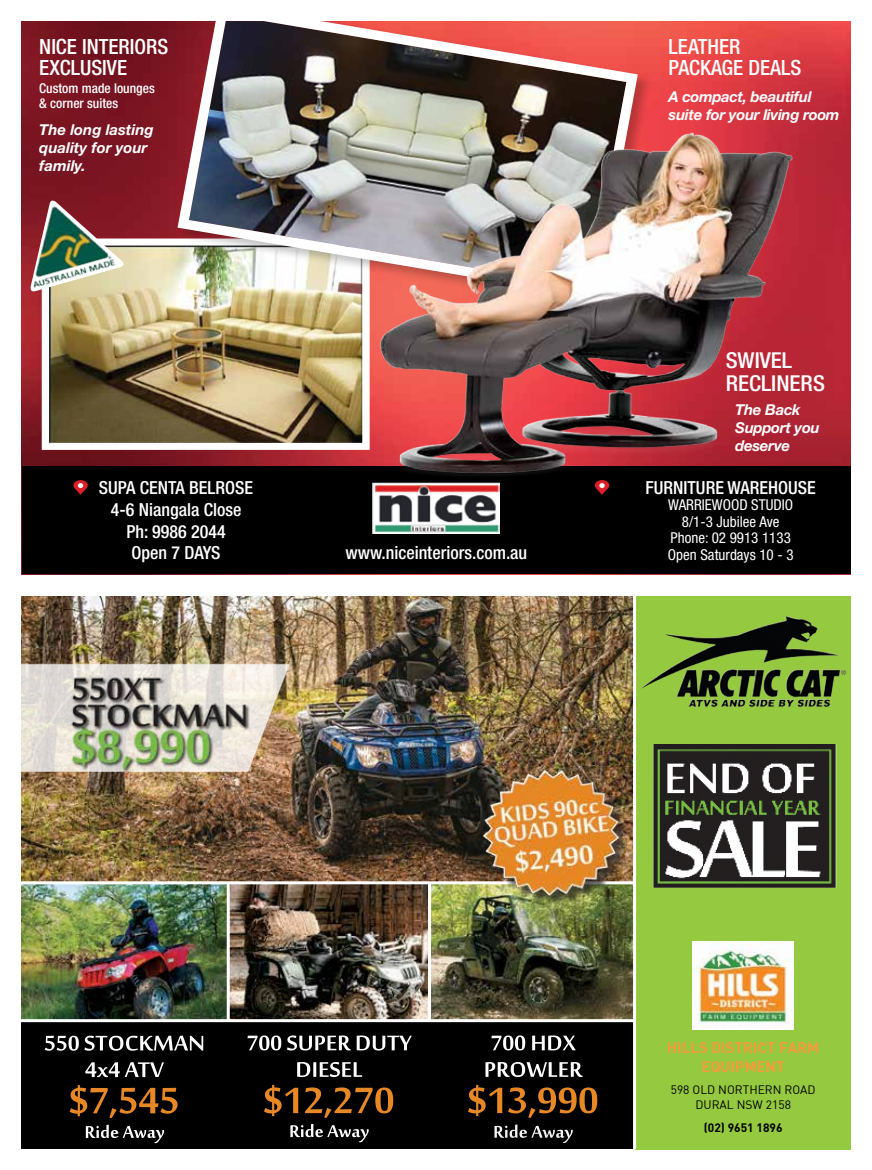
<style>
.page{position:relative;width:872px;height:1170px;background:#fff}
.page>*{position:absolute;margin:0;border:0;box-sizing:border-box;transform-origin:0 0}
.t1{font:500 condensed 21.9px/22.5px "Helvetica Neue";color:#fff;scale:1.05 1}
.t2{font:500 condensed 21px/21px "Helvetica Neue LT Std";color:#fff}
.t3{font:500 condensed 18px/21.6px "Helvetica Neue LT Std";color:#fff;text-align:center}
.t4{font:italic 700 15px/18px "Helvetica Neue LT Std";letter-spacing:-.02em;color:#fff}
.t5{font:condensed 15px/16.5px "Helvetica Neue LT Std";color:#fff;text-align:center}
.t6{font:italic 700 15px/18px "Helvetica Neue LT Std";color:#fff}
.t7{font:15px/18px "DIN Bold";color:#f69c3b;text-align:center}
.t8{font:500 condensed 13.5px/15px "Helvetica Neue LT Std";color:#fff}
.t9{font:12px/14.4px "DIN Bek";color:#000;text-align:center}
.t10{font:12px "DIN Bold";color:#000}
</style>
<div class="page">
<img style="left:21px;top:21px;width:829px;height:553px">
<img style="left:38px;top:235px;width:332px;height:218px">
<div style="left:22px;top:466px;width:828px;height:107px;background:#000"></div>
<img style="left:372px;top:483px;width:128px;height:51px">
<img style="left:172px;top:21px;width:471px;height:282px">
<img style="left:370px;top:127px;width:440px;height:348px">
<svg style="left:29px;top:197px;width:98px;height:96px"></svg>
<img style="left:30px;top:204px;width:94px;height:86px">
<svg style="left:595px;top:480px;width:14px;height:15px"></svg>
<svg style="left:73px;top:480px;width:15px;height:15px"></svg>
<img style="left:21px;top:596px;width:612px;height:285px">
<img style="left:230px;top:884px;width:403px;height:135px">
<img style="left:22px;top:906px;width:205px;height:113px">
<div style="left:21px;top:1021px;width:656px;height:127px;background:#000"></div>
<div style="left:635px;top:596px;width:215px;height:552px;background:#95c93f"></div>
<img style="left:636px;top:609px;width:211px;height:114px">
<img style="left:653px;top:745px;width:184px;height:143px">
<hr style="left:633px;top:596px;width:3px;height:552px;background:#fff">
<img style="left:21px;top:633px;width:605px;height:273px">
<hr style="left:21px;top:1019px;width:614px;height:3px;background:#fff">
<hr style="left:227px;top:881px;width:3px;height:139px;background:#fff">
<hr style="left:428px;top:883px;width:3px;height:137px;background:#fff">
<img style="left:692px;top:941px;width:101px;height:88px">
<svg style="left:290px;top:1123px;width:79px;height:19px"></svg>
<svg style="left:264px;top:1084px;width:129px;height:33px"></svg>
<svg style="left:297px;top:1062px;width:65px;height:14px"></svg>
<svg style="left:247px;top:1035px;width:165px;height:15px"></svg>
<svg style="left:86px;top:1124px;width:78px;height:18px"></svg>
<svg style="left:70px;top:1085px;width:108px;height:33px"></svg>
<svg style="left:85px;top:1062px;width:79px;height:14px"></svg>
<svg style="left:45px;top:1035px;width:158px;height:15px"></svg>
<svg style="left:494px;top:1124px;width:79px;height:18px"></svg>
<svg style="left:468px;top:1084px;width:129px;height:33px"></svg>
<svg style="left:485px;top:1062px;width:97px;height:14px"></svg>
<svg style="left:491px;top:1035px;width:85px;height:15px"></svg>
<p class="t2" style="left:39px;top:36px;width:131px">NICE INTERIORS<br>EXCLUSIVE</p>
<p class="t8" style="left:39px;top:81px;width:117px">Custom made lounges &amp; corner suites</p>
<p class="t6" style="left:39px;top:121px;width:116px">The long lasting quality for your family.</p>
<p class="t3" style="left:99px;top:477px;width:156px">SUPA CENTA BELROSE<br>4-6 Niangala Close<br>Ph: 9986 2044<br>Open 7 DAYS</p>
<p class="t3" style="left:345px;top:541px;width:183px">www.niceinteriors.com.au</p>
<p class="t2" style="left:668px;top:36px;width:134px">LEATHER<br>PACKAGE DEALS</p>
<p class="t4" style="left:668px;top:88px;width:172px">A compact, beautiful suite for your living room</p>
<p class="t1" style="left:725px;top:349px;width:96px">SWIVEL<br>RECLINERS</p>
<p class="t4" style="left:735px;top:400px;width:86px">The Back<br>Support you deserve</p>
<p class="t3" style="left:645px;top:476px;width:172px">FURNITURE WAREHOUSE</p>
<p class="t5" style="left:668px;top:496px;width:127px">WARRIEWOOD STUDIO<br>8/1-3 Jubilee Ave<br>Phone: 02 9913 1133<br>Open Saturdays 10 - 3</p>
<p class="t7" style="left:667px;top:1038px;width:154px">HILLS DISTRICT FARM<br>EQUIPMENT</p>
<p class="t9" style="left:671px;top:1082px;width:146px">598 OLD NORTHERN ROAD<br>DURAL NSW 2158</p>
<p class="t10" style="left:704px;top:1119px;width:80px">(02) 9651 1896</p>
</div>
